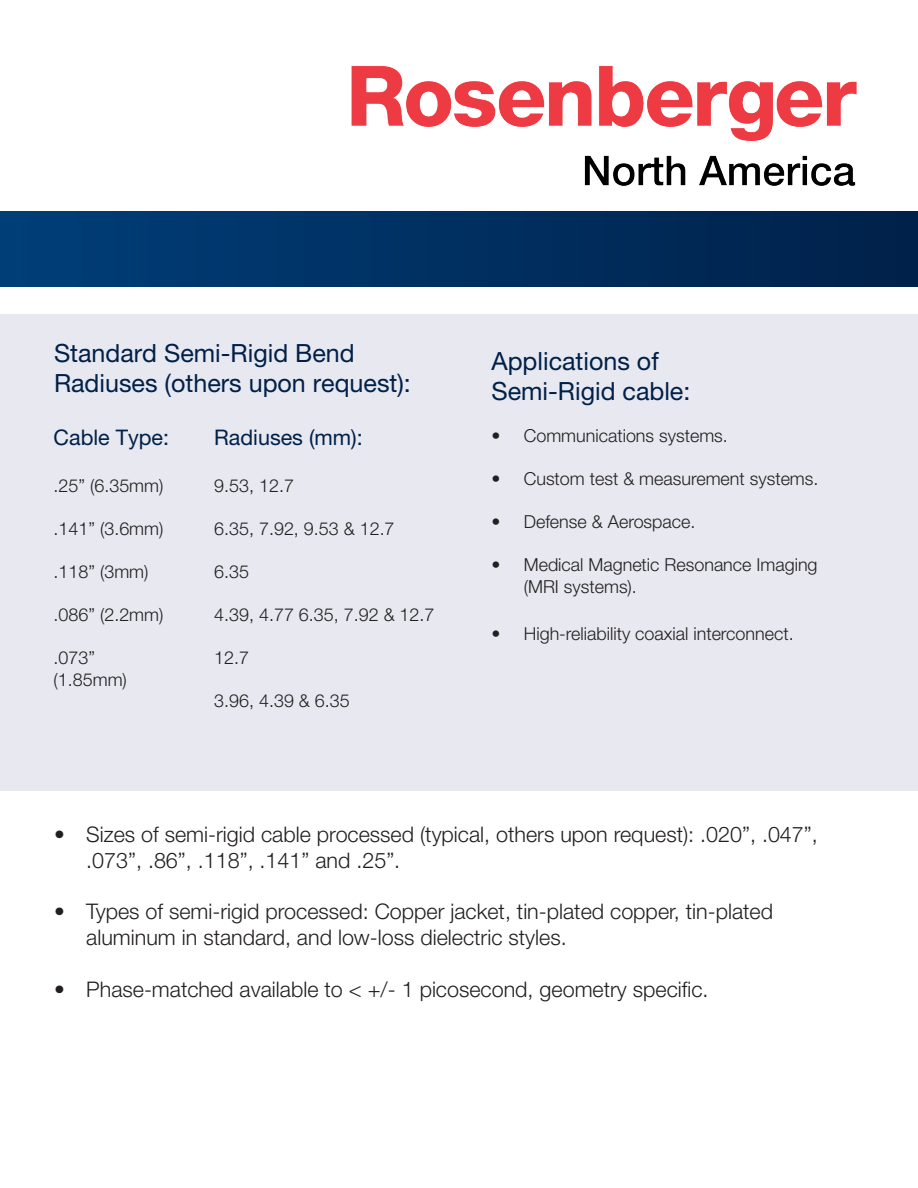
<style>
.page{position:relative;width:918px;height:1188px;background:#fff}
.page>*{position:absolute;margin:0;border:0;box-sizing:border-box;transform-origin:0 0}
.t1{font:25.05px "Helvetica Neue LT Pro";color:#002048}
.t2{font:300 21.45px/25.8px "Helvetica Neue LT Pro";color:#231f20}
.t3{font:21.45px "Helvetica Neue LT Pro";color:#002048}
.t4{font:300 17.85px/21.5px "Helvetica Neue LT Pro";color:#231f20}
</style>
<div class="page">
<div style="left:0;top:212px;width:918px;height:75px;background:linear-gradient(to right,#003e78,#002149)"></div>
<img style="left:351px;top:65px;width:506px;height:121px">
<div style="left:0;top:315px;width:918px;height:476px;background:#e7e8f0"></div>
<p class="t1" style="left:54px;top:338px;width:302px">Standard Semi-Rigid Bend</p>
<p class="t1" style="left:54px;top:368px;width:358px">Radiuses (others upon request):</p>
<p class="t3" style="left:214px;top:424px;width:150px">Radiuses (mm):</p>
<p class="t4" style="left:214px;top:475px;width:81px">9.53, 12.7</p>
<p class="t4" style="left:214px;top:518px;width:182px">6.35, 7.92, 9.53 &amp; 12.7</p>
<p class="t4" style="left:214px;top:561px;width:36px">6.35</p>
<p class="t4" style="left:214px;top:604px;width:222px">4.39, 4.77 6.35, 7.92 &amp; 12.7</p>
<p class="t4" style="left:214px;top:647px;width:36px">12.7</p>
<p class="t4" style="left:214px;top:690px;width:137px">3.96, 4.39 &amp; 6.35</p>
<p class="t3" style="left:54px;top:424px;width:117px">Cable Type:</p>
<p class="t4" style="left:54px;top:475px;width:111px">.25” (6.35mm)</p>
<p class="t4" style="left:54px;top:518px;width:111px">.141” (3.6mm)</p>
<p class="t4" style="left:54px;top:561px;width:96px">.118” (3mm)</p>
<p class="t4" style="left:54px;top:604px;width:111px">.086” (2.2mm)</p>
<p class="t4" style="left:54px;top:647px;width:75px">.073” (1.85mm)</p>
<p class="t1" style="left:492px;top:346px;width:169px">Applications of</p>
<p class="t1" style="left:492px;top:377px;width:200px">Semi-Rigid cable:</p>
<p class="t4" style="left:492px;top:425px;width:238px">• Communications systems.</p>
<p class="t4" style="left:492px;top:468px;width:329px">• Custom test &amp; measurement systems.</p>
<p class="t4" style="left:492px;top:511px;width:205px">• Defense &amp; Aerospace.</p>
<p class="t4" style="left:524px;top:554px;width:295px;text-indent:-32px">• Medical Magnetic Resonance Imaging (MRI systems).</p>
<p class="t4" style="left:492px;top:623px;width:304px">• High-reliability coaxial interconnect.</p>
<p class="t2" style="left:86px;top:821px;width:733px;text-indent:-32px">• Sizes of semi-rigid cable processed (typical, others upon request): .020”, .047”, .073”, .86”, .118”, .141” and .25”.</p>
<p class="t2" style="left:86px;top:898px;width:688px;text-indent:-32px">• Types of semi-rigid processed: Copper jacket, tin-plated copper, tin-plated aluminum in standard, and low-loss dielectric styles.</p>
<p class="t2" style="left:54px;top:976px;width:656px">• Phase-matched available to &lt; +/- 1 picosecond, geometry specific.</p>
</div>
